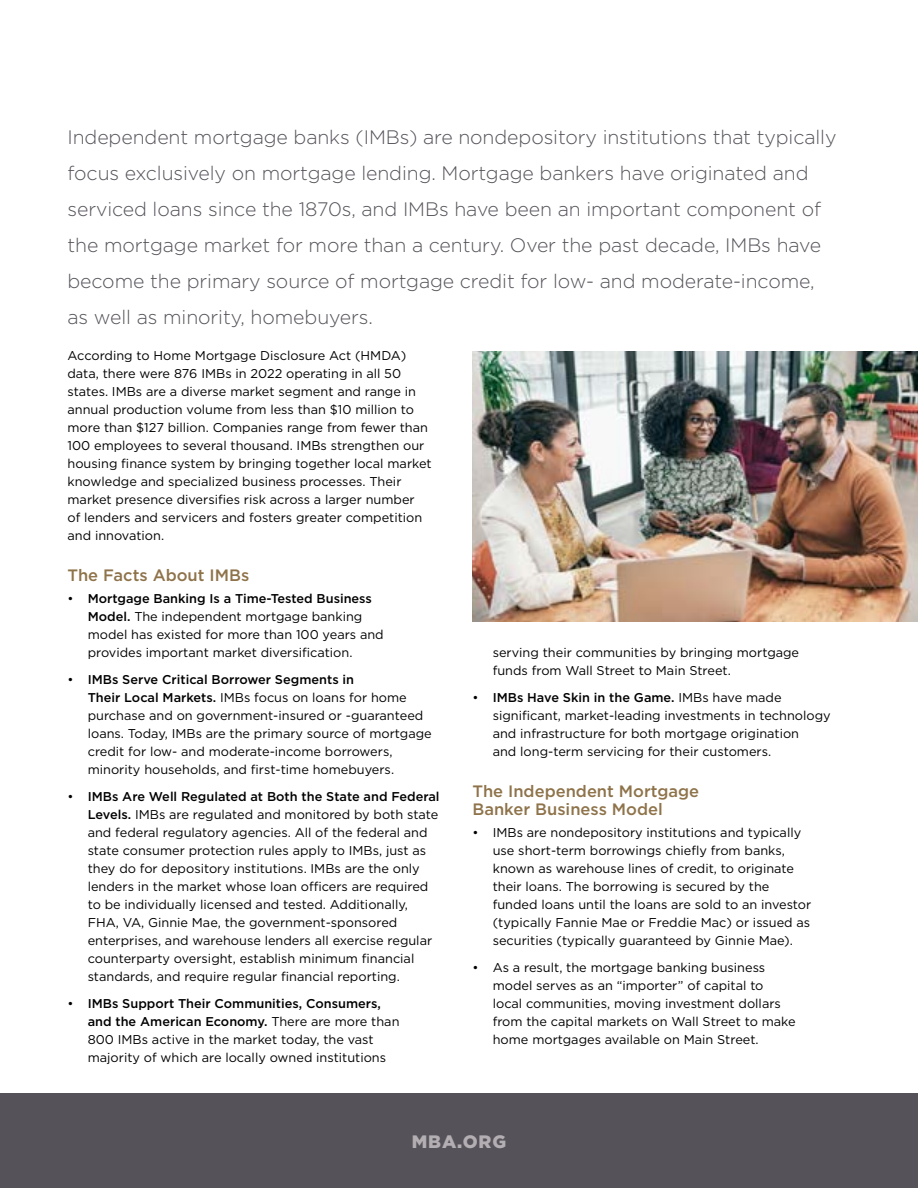
<style>
.page{position:relative;width:918px;height:1188px;background:#fff}
.page>*{position:absolute;margin:0;border:0;box-sizing:border-box;transform-origin:0 0}
.t1{font:300 19.5px/36px "Gotham";letter-spacing:-.005em;color:#555259}
.t2{font:900 18px "Gotham";letter-spacing:.05em;color:#b3aeb2}
.t3{font:500 16.5px/18px "Gotham";color:#8e734a}
.t4{font:12.75px/18px "Gotham";color:#000}
.s1{font-weight:500}
</style>
<div class="page">
<div style="left:0;top:1094px;width:918px;height:94px;background:#555259"></div>
<img style="left:472px;top:351px;width:446px;height:270px">
<p class="t1" style="left:68px;top:119px;width:771px">Independent mortgage banks (IMBs) are nondepository institutions that typically focus exclusively on mortgage lending. Mortgage bankers have originated and serviced loans since the 1870s, and IMBs have been an important component of the mortgage market for more than a century. Over the past decade, IMBs have become the primary source of mortgage credit for low- and moderate-income, as well as minority, homebuyers.</p>
<p class="t4" style="left:68px;top:346px;width:366px">According to Home Mortgage Disclosure Act (HMDA) data, there were 876 IMBs in 2022 operating in all 50 states. IMBs are a diverse market segment and range in annual production volume from less than $10 million to more than $127 billion. Companies range from fewer than 100 employees to several thousand. IMBs strengthen our housing finance system by bringing together local market knowledge and specialized business processes. Their market presence diversifies risk across a larger number<br>of lenders and servicers and fosters greater competition and innovation.</p>
<p class="t3" style="left:68px;top:565px;width:183px">The Facts About IMBs</p>
<p class="t4" style="left:88px;top:589px;width:298px;text-indent:-20px">• <span class="s1">Mortgage Banking Is a Time-Tested Business Model.</span> The independent mortgage banking model has existed for more than 100 years and provides important market diversification.</p>
<p class="t4" style="left:88px;top:670px;width:346px;text-indent:-20px">• <span class="s1">IMBs Serve Critical Borrower Segments in<br>Their Local Markets.</span> IMBs focus on loans for home purchase and on government-insured or -guaranteed loans. Today, IMBs are the primary source of mortgage credit for low- and moderate-income borrowers, minority households, and first-time homebuyers.</p>
<p class="t4" style="left:88px;top:787px;width:353px;text-indent:-20px">• <span class="s1">IMBs Are Well Regulated at Both the State and Federal Levels.</span> IMBs are regulated and monitored by both state and federal regulatory agencies. All of the federal and state consumer protection rules apply to IMBs, just as they do for depository institutions. IMBs are the only lenders in the market whose loan officers are required to be individually licensed and tested. Additionally, FHA, VA, Ginnie Mae, the government-sponsored enterprises, and warehouse lenders all exercise regular counterparty oversight, establish minimum financial standards, and require regular financial reporting.</p>
<p class="t4" style="left:88px;top:994px;width:313px;text-indent:-20px">• <span class="s1">IMBs Support Their Communities, Consumers, and the American Economy.</span> There are more than 800 IMBs active in the market today, the vast majority of which are locally owned institutions</p>
<p class="t4" style="left:493px;top:643px;width:308px">serving their communities by bringing mortgage funds from Wall Street to Main Street.</p>
<p class="t4" style="left:493px;top:688px;width:339px;text-indent:-20px">• <span class="s1">IMBs Have Skin in the Game.</span> IMBs have made significant, market-leading investments in technology and infrastructure for both mortgage origination<br>and long-term servicing for their customers.</p>
<p class="t3" style="left:472px;top:781px;width:228px">The Independent Mortgage<br>Banker Business Model</p>
<p class="t4" style="left:493px;top:823px;width:320px;text-indent:-20px">• IMBs are nondepository institutions and typically use short-term borrowings chiefly from banks, known as warehouse lines of credit, to originate their loans. The borrowing is secured by the funded loans until the loans are sold to an investor (typically Fannie Mae or Freddie Mac) or issued as securities (typically guaranteed by Ginnie Mae).</p>
<p class="t4" style="left:493px;top:958px;width:305px;text-indent:-20px">• As a result, the mortgage banking business model serves as an “importer” of capital to local communities, moving investment dollars from the capital markets on Wall Street to make home mortgages available on Main Street.</p>
<h2 class="t2" style="left:412px;top:1129px;width:96px">MBA.ORG</h2>
</div>
